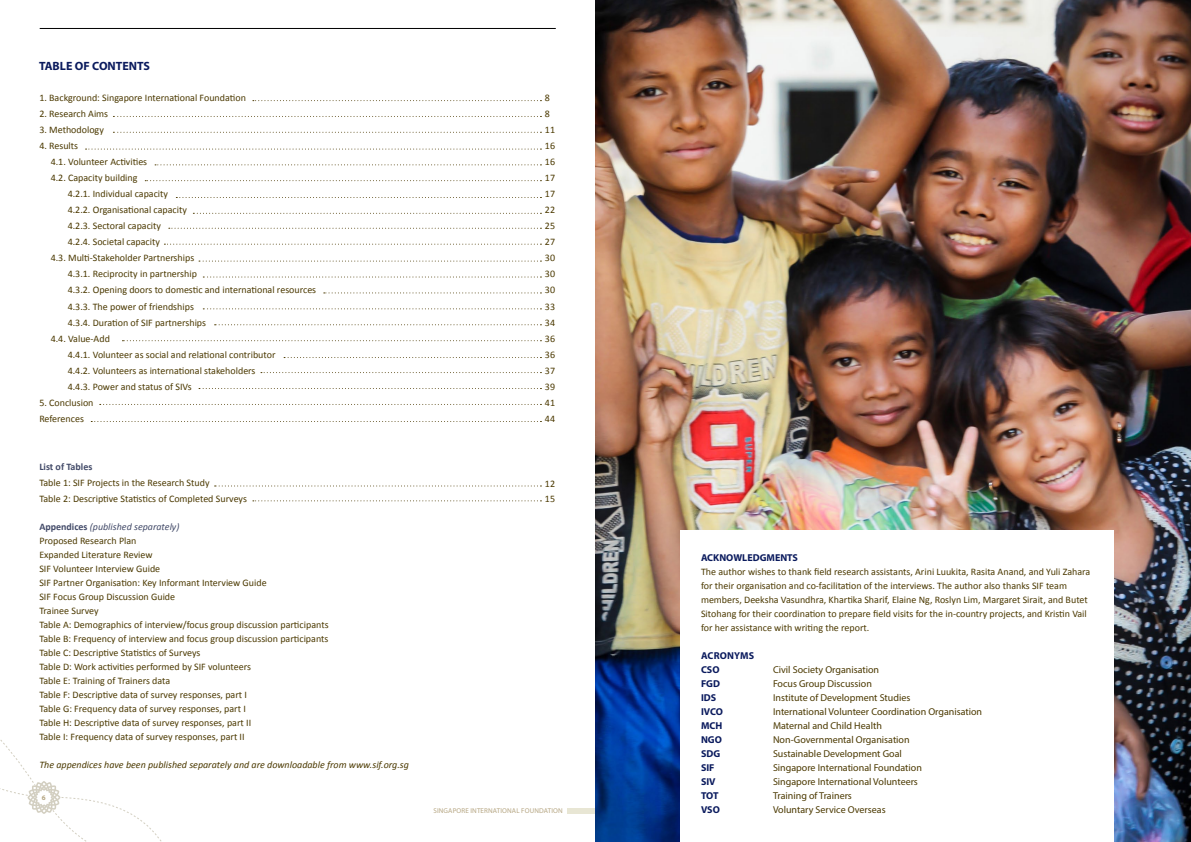
<style>
.page{position:relative;width:1191px;height:842px;background:#fff}
.page>*{position:absolute;margin:0;border:0;box-sizing:border-box;transform-origin:0 0}
.t1{font:700 12px "Myriad Pro";color:#0a1a5d}
.t2{font:10px/16px "Calibri";color:#4b3900}
.t3{font:10px "Myriad Pro";color:#4b3900}
.t4{font:italic 10px "Calibri";color:#4b3900}
.t5{font:700 10px/14px "Myriad Pro";color:#0a1a5d}
.t6{font:700 10px "Calibri";color:#424a68}
.t7{font:7px "Myriad Pro";letter-spacing:.02em;color:#b5a581}
.t8{font:700 7px "Myriad Pro";color:#b5a581}
.s1{font-weight:700;color:#424a68}
.s2{font-style:italic;color:#424a68}
</style>
<div class="page">
<svg style="left:0;top:740px;width:162px;height:102px"></svg>
<hr style="left:40px;top:28px;width:516px;height:1px;background:#000">
<div style="left:567px;top:808px;width:55px;height:6px;background:#e8e6d4"></div>
<img style="left:595px;top:0;width:596px;height:842px">
<div style="left:680px;top:530px;width:433px;height:312px;background:#fff"></div>
<svg style="left:253px;top:100px;width:288px;height:1px"></svg>
<svg style="left:113px;top:116px;width:428px;height:1px"></svg>
<svg style="left:113px;top:132px;width:428px;height:1px"></svg>
<svg style="left:86px;top:149px;width:455px;height:1px"></svg>
<svg style="left:155px;top:164px;width:386px;height:1px"></svg>
<svg style="left:145px;top:180px;width:396px;height:1px"></svg>
<svg style="left:176px;top:197px;width:365px;height:1px"></svg>
<svg style="left:193px;top:213px;width:348px;height:1px"></svg>
<svg style="left:169px;top:228px;width:372px;height:1px"></svg>
<svg style="left:164px;top:244px;width:377px;height:1px"></svg>
<svg style="left:199px;top:261px;width:342px;height:1px"></svg>
<svg style="left:203px;top:276px;width:338px;height:1px"></svg>
<svg style="left:203px;top:308px;width:338px;height:1px"></svg>
<svg style="left:215px;top:324px;width:326px;height:1px"></svg>
<svg style="left:199px;top:388px;width:342px;height:1px"></svg>
<svg style="left:100px;top:404px;width:441px;height:1px"></svg>
<svg style="left:91px;top:421px;width:450px;height:1px"></svg>
<svg style="left:215px;top:485px;width:326px;height:1px"></svg>
<svg style="left:253px;top:500px;width:288px;height:1px"></svg>
<svg style="left:261px;top:372px;width:280px;height:1px"></svg>
<svg style="left:284px;top:357px;width:257px;height:1px"></svg>
<svg style="left:122px;top:340px;width:419px;height:1px"></svg>
<svg style="left:324px;top:292px;width:217px;height:1px"></svg>
<p class="t1" style="left:39px;top:59px;width:113px">TABLE OF CONTENTS</p>
<p class="t2" style="left:39px;top:90px;width:208px">1. Background: Singapore International Foundation</p>
<p class="t2" style="left:39px;top:106px;width:70px">2. Research Aims</p>
<p class="t2" style="left:39px;top:122px;width:66px">3. Methodology</p>
<p class="t2" style="left:39px;top:138px;width:40px">4. Results</p>
<p class="t2" style="left:51px;top:154px;width:98px">4.1. Volunteer Activities</p>
<p class="t2" style="left:51px;top:170px;width:88px">4.2. Capacity building</p>
<p class="t2" style="left:68px;top:186px;width:102px">4.2.1. Individual capacity</p>
<p class="t2" style="left:68px;top:202px;width:121px">4.2.2. Organisational capacity</p>
<p class="t2" style="left:68px;top:218px;width:95px">4.2.3. Sectoral capacity</p>
<p class="t2" style="left:68px;top:234px;width:94px">4.2.4. Societal capacity</p>
<p class="t2" style="left:51px;top:250px;width:145px">4.3. Multi-Stakeholder Partnerships</p>
<p class="t2" style="left:68px;top:266px;width:131px">4.3.1. Reciprocity in partnership</p>
<p class="t2" style="left:68px;top:282px;width:250px">4.3.2. Opening doors to domestic and international resources</p>
<p class="t2" style="left:68px;top:298px;width:128px">4.3.3. The power of friendships</p>
<p class="t2" style="left:68px;top:314px;width:140px">4.3.4. Duration of SIF partnerships</p>
<p class="t2" style="left:51px;top:330px;width:61px">4.4. Value-Add</p>
<p class="t2" style="left:68px;top:346px;width:209px">4.4.1. Volunteer as social and relational contributor</p>
<p class="t2" style="left:68px;top:362px;width:189px">4.4.2. Volunteers as international stakeholders</p>
<p class="t2" style="left:68px;top:378px;width:125px">4.4.3. Power and status of SIVs</p>
<p class="t2" style="left:39px;top:394px;width:56px">5. Conclusion<br>References</p>
<p class="t6" style="left:39px;top:460px;width:55px">List of Tables</p>
<p class="t2" style="left:39px;top:474px;width:209px">Table 1: SIF Projects in the Research Study<br>Table 2: Descriptive Statistics of Completed Surveys</p>
<p class="t2" style="left:39px;top:519px;width:291px;line-height:14px"><span class="s1">Appendices</span> <span class="s2">(published separately)<br></span>Proposed Research Plan<br>Expanded Literature Review<br>SIF Volunteer Interview Guide<br>SIF Partner Organisation: Key Informant Interview Guide<br>SIF Focus Group Discussion Guide<br>Trainee Survey<br>Table A: Demographics of interview/focus group discussion participants Table B: Frequency of interview and focus group discussion participants Table C: Descriptive Statistics of Surveys<br>Table D: Work activities performed by SIF volunteers<br>Table E: Training of Trainers data<br>Table F: Descriptive data of survey responses, part I<br>Table G: Frequency data of survey responses, part I<br>Table H: Descriptive data of survey responses, part II<br>Table I: Frequency data of survey responses, part II</p>
<p class="t4" style="left:39px;top:757px;width:371px">The appendices have been published separately and are downloadable from www.sif.org.sg</p>
<p class="t8" style="left:42px;top:793px;width:5px">6</p>
<p class="t2" style="left:545px;top:90px;width:12px">8<br>8<br>11<br>16<br>16<br>17<br>17<br>22<br>25<br>27<br>30<br>30<br>30<br>33<br>34<br>36<br>36<br>37<br>39<br>41<br>44</p>
<p class="t2" style="left:545px;top:476px;width:12px;line-height:15px">12<br>15</p>
<p class="t7" style="left:433px;top:807px;width:131px">SINGAPORE INTERNATIONAL FOUNDATION</p>
<p class="t5" style="left:701px;top:550px;width:98px">ACKNOWLEDGMENTS</p>
<p class="t2" style="left:701px;top:564px;width:391px;line-height:14px">The author wishes to thank field research assistants, Arini Luukita, Rasita Anand, and Yuli Zahara for their organisation and co-facilitation of the interviews. The author also thanks SIF team members, Deeksha Vasundhra, Khartika Sharif, Elaine Ng, Roslyn Lim, Margaret Sirait, and Butet Sitohang for their coordination to prepare field visits for the in-country projects, and Kristin Vail for her assistance with writing the report.</p>
<p class="t5" style="left:701px;top:648px;width:55px">ACRONYMS<br>CSO</p>
<p class="t3" style="left:773px;top:663px;width:108px">Civil Society Organisation</p>
<p class="t5" style="left:701px;top:676px;width:21px">FGD</p>
<p class="t3" style="left:773px;top:677px;width:100px">Focus Group Discussion</p>
<p class="t5" style="left:701px;top:690px;width:17px">IDS</p>
<p class="t3" style="left:773px;top:691px;width:139px">Institute of Development Studies</p>
<p class="t5" style="left:701px;top:704px;width:23px">IVCO</p>
<p class="t3" style="left:773px;top:705px;width:211px">International Volunteer Coordination Organisation</p>
<p class="t5" style="left:701px;top:718px;width:23px">MCH</p>
<p class="t3" style="left:773px;top:719px;width:110px">Maternal and Child Health</p>
<p class="t5" style="left:701px;top:732px;width:22px">NGO</p>
<p class="t3" style="left:773px;top:733px;width:138px">Non-Governmental Organisation</p>
<p class="t5" style="left:701px;top:746px;width:21px">SDG</p>
<p class="t3" style="left:773px;top:747px;width:130px">Sustainable Development Goal</p>
<p class="t5" style="left:701px;top:760px;width:15px">SIF</p>
<p class="t3" style="left:773px;top:761px;width:150px">Singapore International Foundation</p>
<p class="t5" style="left:701px;top:774px;width:16px">SIV</p>
<p class="t3" style="left:773px;top:775px;width:146px">Singapore International Volunteers</p>
<p class="t5" style="left:701px;top:788px;width:19px">TOT</p>
<p class="t3" style="left:773px;top:789px;width:80px">Training of Trainers</p>
<p class="t5" style="left:701px;top:802px;width:20px">VSO</p>
<p class="t3" style="left:773px;top:803px;width:114px">Voluntary Service Overseas</p>
</div>
